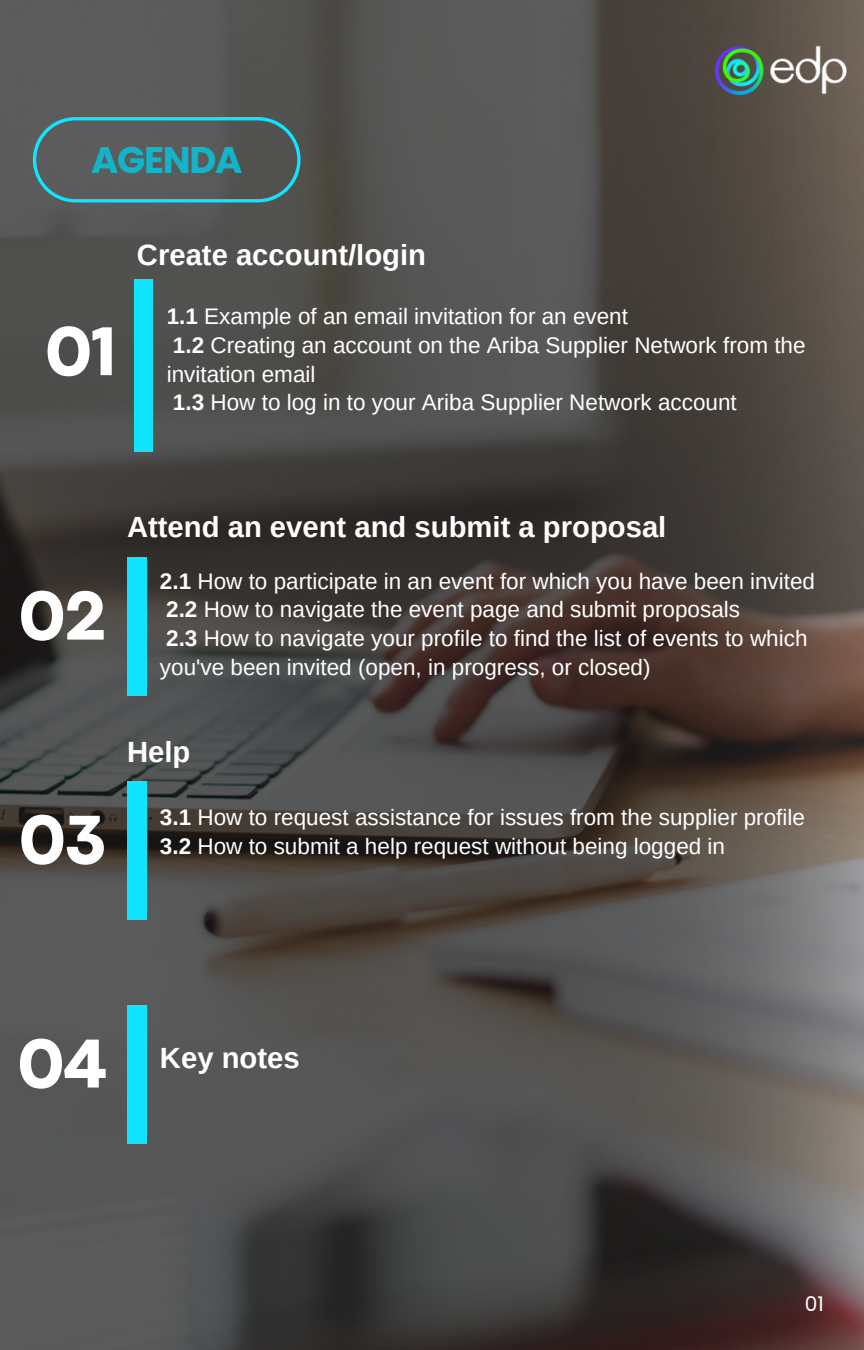
<style>
.page{position:relative;width:864px;height:1350px;background:#fff}
.page>*{position:absolute;margin:0;border:0;box-sizing:border-box;transform-origin:0 0}
.t1{font:800 72px "Codec Pro";color:#fff}
.t2{font:700 37.12px "Poppins";letter-spacing:-.035em;color:#13b4c8}
.t3{font:700 29.25px "Arimo";color:#fff}
.t4{font:22.5px/28.8px "Arimo";color:#fff}
.t5{font:20.25px "Poppins";color:#fff}
.s1{font-weight:700}
</style>
<div class="page">
<img style="left:0;top:0;width:864px;height:1350px">
<img style="left:694px;top:23px;width:152px;height:96px">
<svg style="left:33px;top:117px;width:268px;height:85px;background:#526466"></svg>
<div style="left:134px;top:280px;width:19px;height:172px;background:#11e4ff"></div>
<div style="left:127px;top:557px;width:20px;height:139px;background:#11e4ff"></div>
<div style="left:127px;top:781px;width:20px;height:139px;background:#11e4ff"></div>
<div style="left:127px;top:1005px;width:20px;height:139px;background:#11e4ff"></div>
<p class="t2" style="left:91px;top:134px;width:153px">AGENDA</p>
<p class="t1" style="left:46px;top:326px;width:72px">01</p>
<p class="t3" style="left:137px;top:239px;width:291px">Create account/login</p>
<p class="t4" style="left:167px;top:302px;width:463px"><span class="s1">1.1</span> Example of an email invitation for an event</p>
<p class="t4" style="left:167px;top:331px;width:640px"><span class="s1">1.2</span> Creating an account on the Ariba Supplier Network from the invitation email</p>
<p class="t4" style="left:173px;top:388px;width:565px"><span class="s1">1.3</span> How to log in to your Ariba Supplier Network account</p>
<p class="t1" style="left:19px;top:590px;width:88px">02</p>
<p class="t3" style="left:127px;top:510px;width:541px">Attend an event and submit a proposal</p>
<p class="t4" style="left:160px;top:566px;width:657px"><span class="s1">2.1</span> How to participate in an event for which you have been invited</p>
<p class="t4" style="left:166px;top:595px;width:575px"><span class="s1">2.2</span> How to navigate the event page and submit proposals</p>
<p class="t4" style="left:160px;top:624px;width:649px"><span class="s1">2.3</span> How to navigate your profile to find the list of events to which you've been invited (open, in progress, or closed)</p>
<p class="t3" style="left:127px;top:736px;width:65px">Help</p>
<p class="t1" style="left:20px;top:814px;width:87px">03</p>
<p class="t4" style="left:160px;top:803px;width:647px"><span class="s1">3.1</span> How to request assistance for issues from the supplier profile</p>
<p class="t4" style="left:160px;top:831px;width:567px"><span class="s1">3.2</span> How to submit a help request without being logged in</p>
<p class="t1" style="left:18px;top:1038px;width:90px">04</p>
<p class="t3" style="left:160px;top:1041px;width:141px">Key notes</p>
<p class="t5" style="left:805px;top:1290px;width:21px">01</p>
</div>
